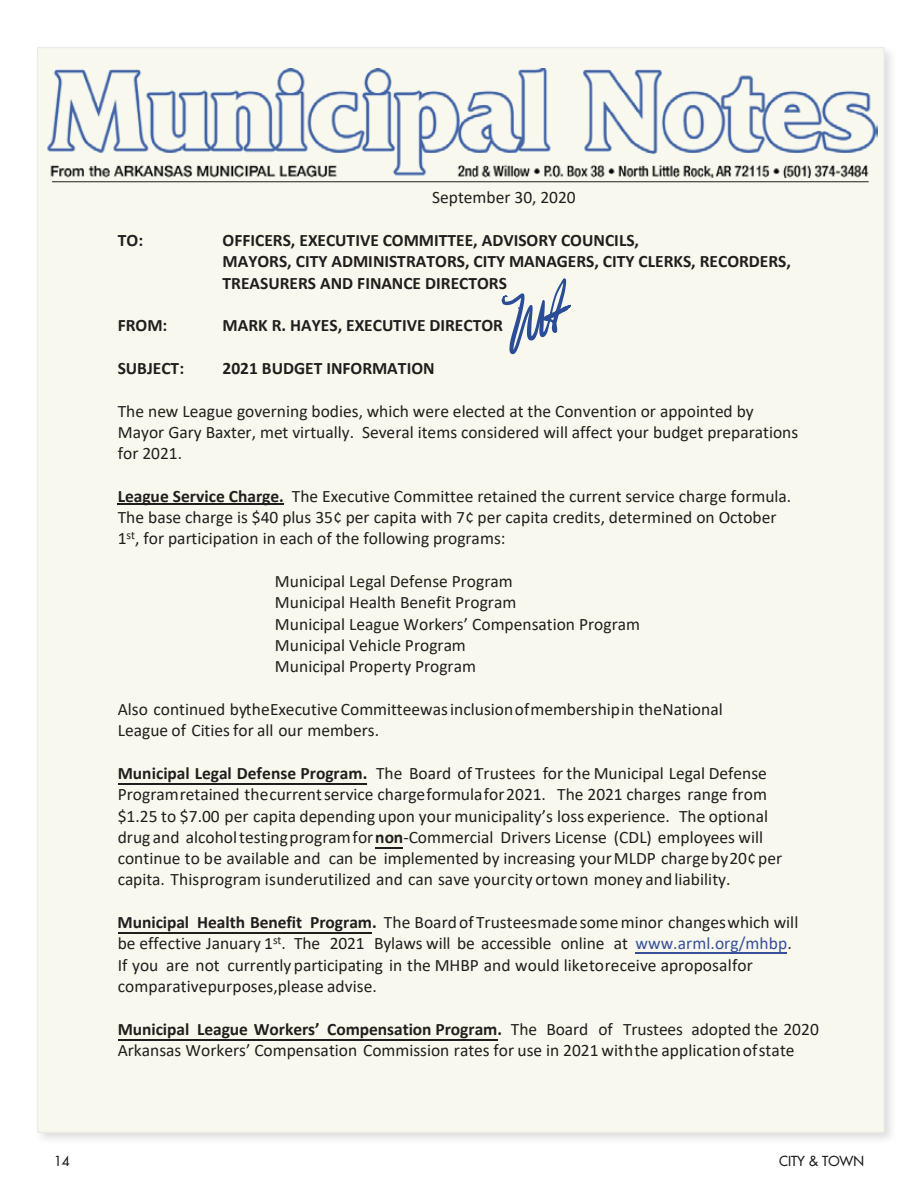
<style>
.page{position:relative;width:918px;height:1188px;background:#fff}
.page>*{position:absolute;margin:0;border:0;box-sizing:border-box;transform-origin:0 0}
.t1{font:17.4px/21.3px "Calibri";color:#231f20}
.t2{font:700 17.4px/21.3px "Calibri";color:#231f20}
.t3{font:500 13.5px "Futura LT Pro";color:#231f20}
.s1{font-weight:700}
.s2{color:#3953a4}
</style>
<div class="page">
<div style="left:34px;top:44px;width:863px;height:1101px;background:#231f20;opacity:.15"></div>
<div style="left:38px;top:48px;width:846px;height:1084px;background:#f8f8ee"></div>
<img style="left:47px;top:69px;width:831px;height:109px">
<hr style="left:52px;top:181px;width:817px;height:1px;background:#231f20">
<hr style="left:118px;top:504px;width:166px;height:1px;background:#231f20">
<hr style="left:118px;top:1039px;width:379px;height:1px;background:#231f20">
<hr style="left:636px;top:952px;width:151px;height:2px;background:#3953a4">
<hr style="left:118px;top:932px;width:254px;height:2px;background:#231f20">
<svg style="left:376px;top:847px;width:27px;height:1px"></svg>
<hr style="left:118px;top:783px;width:249px;height:2px;background:#231f20">
<svg style="left:502px;top:278px;width:69px;height:76px"></svg>
<p class="t1" style="left:432px;top:187px;width:145px">September 30, 2020</p>
<p class="t2" style="left:118px;top:229px;width:27px">TO:</p>
<p class="t2" style="left:223px;top:229px;width:570px">OFFICERS, EXECUTIVE COMMITTEE, ADVISORY COUNCILS,<br>MAYORS, CITY ADMINISTRATORS, CITY MANAGERS, CITY CLERKS, RECORDERS,<br>TREASURERS AND FINANCE DIRECTORS</p>
<p class="t2" style="left:118px;top:315px;width:51px">FROM:</p>
<p class="t2" style="left:223px;top:315px;width:282px">MARK R. HAYES, EXECUTIVE DIRECTOR</p>
<p class="t2" style="left:118px;top:357px;width:68px">SUBJECT:</p>
<p class="t2" style="left:223px;top:357px;width:214px">2021 BUDGET INFORMATION</p>
<p class="t1" style="left:118px;top:400px;width:682px">The new League governing bodies, which were elected at the Convention or appointed by<br>Mayor Gary Baxter, met virtually. Several items considered will affect your budget preparations for 2021.</p>
<p class="t1" style="left:118px;top:485px;width:675px"><span class="s1">League Service Charge.</span> The Executive Committee retained the current service charge formula.<br>The base charge is $40 plus 35¢ per capita with 7¢ per capita credits, determined on October<br>1<sup>st</sup>, for participation in each of the following programs:</p>
<p class="t1" style="left:275px;top:570px;width:367px">Municipal Legal Defense Program<br>Municipal Health Benefit Program<br>Municipal League Workers’ Compensation Program Municipal Vehicle Program<br>Municipal Property Program</p>
<p class="t1" style="left:118px;top:698px;width:607px">Also continued bytheExecutive Committeewasinclusionofmembershipin theNational<br>League of Cities for all our members.</p>
<p class="t1" style="left:118px;top:762px;width:666px"><span class="s1">Municipal Legal Defense Program.</span> The Board of Trustees for the Municipal Legal Defense Programretained thecurrentservice chargeformulafor2021. The 2021 charges range from $1.25 to $7.00 per capita depending upon your municipality’s loss experience. The optional drug and alcoholtestingprogramfor<span class="s1">non</span>-Commercial Drivers License (CDL) employees will continue to be available and can be implemented by increasing yourMLDP chargeby20¢ per capita. Thisprogram isunderutilized and can save yourcity ortown money andliability.</p>
<p class="t1" style="left:118px;top:911px;width:682px"><span class="s1">Municipal Health Benefit Program.</span> The Boardof Trusteesmadesomeminor changeswhich will be effective January 1<sup>st</sup>. The 2021 Bylaws will be accessible online at <span class="s2">www.arml.org/mhbp</span>.<br>If you are not currently participating in the MHBP and would liketoreceive aproposalfor comparativepurposes,please advise.</p>
<p class="t1" style="left:118px;top:1018px;width:703px"><span class="s1">Municipal League Workers’ Compensation Program.</span> The Board of Trustees adopted the 2020<br>Arkansas Workers’ Compensation Commission rates for use in 2021 withthe applicationofstate</p>
<p class="t3" style="left:54px;top:1151px;width:17px">14</p>
<p class="t3" style="left:779px;top:1151px;width:86px">CITY &amp; TOWN</p>
</div>
